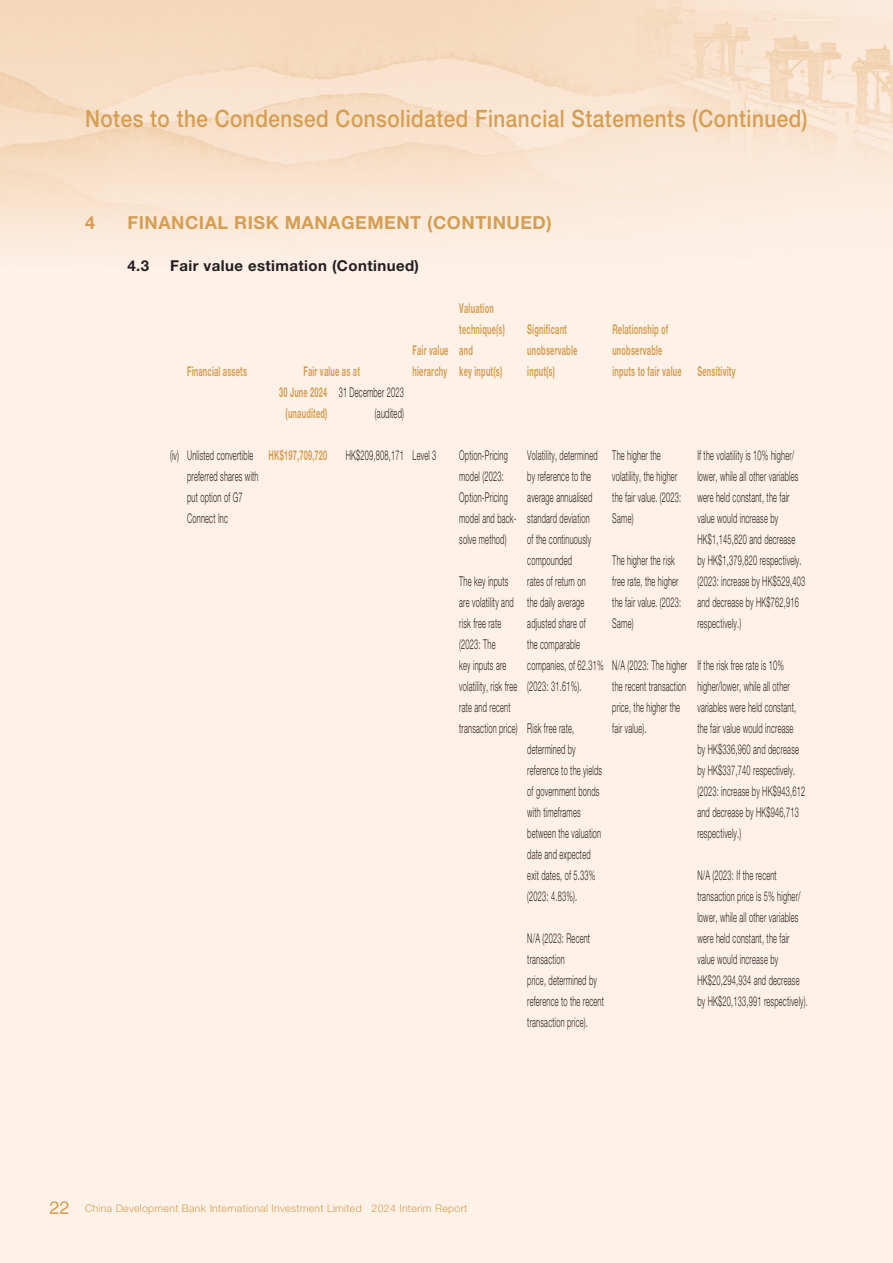
<style>
.page{position:relative;width:893px;height:1263px;background:#fff}
.page>*{position:absolute;margin:0;border:0;box-sizing:border-box;transform-origin:0 0}
.t1{font:500 24px "Helvetica Neue LT Std";letter-spacing:.025em;color:#d49f54;scale:.86 1}
.t2{font:700 18px "Helvetica Neue LT Std";letter-spacing:.03em;color:#d49f54}
.t3{font:700 15px "Helvetica Neue LT Std";letter-spacing:.03em;color:#231f20}
.t4{font:300 13.5px/21px "Helvetica Neue LT Std";letter-spacing:.03em;color:#231f20;scale:.55 1}
.t5{font:700 13.5px/21px "Helvetica Neue LT Std";letter-spacing:.03em;color:#d49f54;scale:.55 1}
.t6{font:300 10.5px "Helvetica Neue LT Std";letter-spacing:.03em;color:#d49f54}
.s1{font-weight:300;color:#231f20}
.s2{font-family:"Helvetica LT Std";font-weight:400;font-size:18px}
</style>
<div class="page">
<h1 class="t1" style="left:85px;top:104px;width:842px">Notes to the Condensed Consolidated Financial Statements (Continued)</h1>
<h2 class="t2" style="left:85px;top:211px;width:12px">4</h2>
<h2 class="t2" style="left:128px;top:211px;width:426px">FINANCIAL RISK MANAGEMENT (CONTINUED)</h2>
<p class="t3" style="left:128px;top:256px;width:23px">4.3</p>
<p class="t3" style="left:170px;top:256px;width:250px">Fair value estimation (Continued)</p>
<p class="t5" style="left:187px;top:360px;width:111px">Financial assets</p>
<p class="t5" style="left:303px;top:360px;width:104px">Fair value as at</p>
<p class="t5" style="left:286px;top:381px;width:217px;text-indent:-7px">30 June 2024 <span class="s1">31 December 2023 </span>(unaudited)</p>
<p class="t4" style="left:375px;top:402px;width:54px">(audited)</p>
<p class="t5" style="left:412px;top:339px;width:67px">Fair value hierarchy</p>
<p class="t5" style="left:459px;top:297px;width:85px">Valuation technique(s) and<br>key input(s)</p>
<p class="t5" style="left:527px;top:318px;width:93px">Significant unobservable input(s)</p>
<p class="t5" style="left:612px;top:318px;width:226px">Relationship of<br>unobservable<br>inputs to fair value Sensitivity</p>
<p class="t4" style="left:187px;top:444px;width:132px;text-indent:-17px">(iv) Unlisted convertible preferred shares with put option of G7<br>Connect Inc</p>
<p class="t5" style="left:268px;top:444px;width:109px">HK$197,709,720</p>
<p class="t4" style="left:346px;top:444px;width:166px">HK$209,808,171 Level 3</p>
<p class="t4" style="left:459px;top:444px;width:106px">Option-Pricing model (2023:<br>Option-Pricing model and back&shy;solve method)</p>
<p class="t4" style="left:459px;top:570px;width:108px">The key inputs are volatility and risk free rate (2023: The<br>key inputs are volatility, risk free rate and recent transaction price)</p>
<p class="t4" style="left:527px;top:444px;width:140px">Volatility, determined by reference to the average annualised standard deviation<br>of the continuously compounded<br>rates of return on<br>the daily average adjusted share of<br>the comparable companies, of 62.31% (2023: 31.61%).</p>
<p class="t4" style="left:527px;top:717px;width:138px">Risk free rate, determined by reference to the yields of government bonds with timeframes between the valuation date and expected exit dates, of 5.33% (2023: 4.83%).</p>
<p class="t4" style="left:527px;top:928px;width:141px">N/A (2023: Recent transaction<br>price, determined by reference to the recent transaction price).</p>
<p class="t4" style="left:612px;top:445px;width:127px">The higher the volatility, the higher the fair value. (2023:<br>Same)</p>
<p class="t4" style="left:612px;top:550px;width:127px">The higher the risk free rate, the higher the fair value. (2023:<br>Same)</p>
<p class="t4" style="left:612px;top:655px;width:137px">N/A (2023: The higher the recent transaction price, the higher the fair value).</p>
<p class="t4" style="left:697px;top:445px;width:197px">If the volatility is 10% higher/ lower, while all other variables were held constant, the fair value would increase by<br>HK$1,145,820 and decrease by HK$1,379,820 respectively. (2023: increase by HK$529,403 and decrease by HK$762,916 respectively.)</p>
<p class="t4" style="left:697px;top:655px;width:197px">If the risk free rate is 10% higher/lower, while all other variables were held constant, the fair value would increase<br>by HK$336,960 and decrease by HK$337,740 respectively. (2023: increase by HK$943,612 and decrease by HK$946,713 respectively.)</p>
<p class="t4" style="left:697px;top:865px;width:203px">N/A (2023: If the recent transaction price is 5% higher/ lower, while all other variables were held constant, the fair value would increase by<br>HK$20,294,934 and decrease by HK$20,133,991 respectively).</p>
<p class="t6" style="left:50px;top:1202px;width:419px"><span class="s2">22</span> China Development Bank International Investment Limited 2024 Interim Report</p>
</div>
